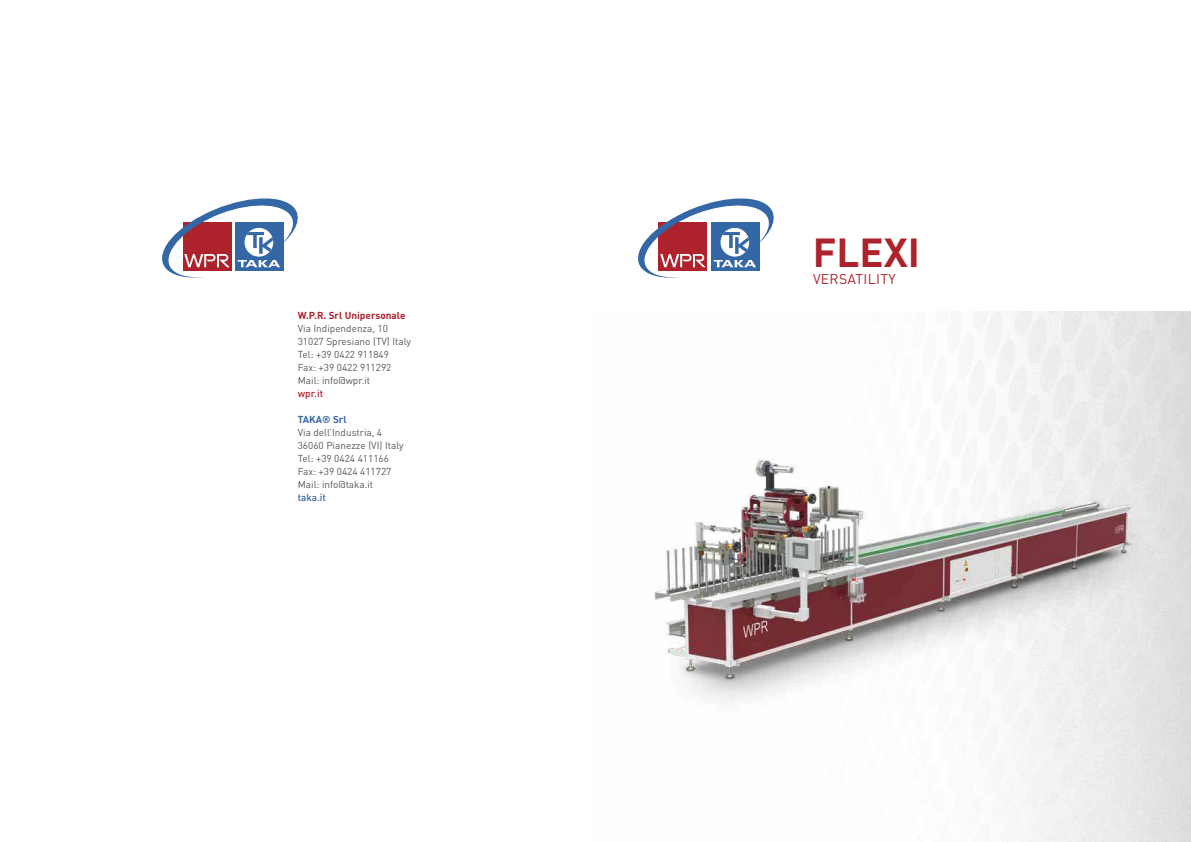
<style>
.page{position:relative;width:1191px;height:842px;background:#fff}
.page>*{position:absolute;margin:0;border:0;box-sizing:border-box;transform-origin:0 0}
.t1{font:700 40px "DIN Pro";color:#ad222b}
.t2{font:14px "DIN Pro";letter-spacing:.02em;color:#ad222b}
.t3{font:10px/13px "DIN Pro";color:#575756}
.t4{font:700 10px "DIN Pro";color:#ad222b}
.t5{font:700 10px "DIN Pro";color:#3467a5}
.t6{font:500 10px "DIN Pro";letter-spacing:-.005em;color:#3467a5}
.t7{font:500 10px "DIN Pro";color:#ad222b}
</style>
<div class="page">
<svg style="left:638px;top:198px;width:136px;height:80px"></svg>
<svg style="left:162px;top:198px;width:136px;height:80px"></svg>
<img style="left:653px;top:431px;width:495px;height:292px">
<p class="t4" style="left:298px;top:307px;width:109px">W.P.R. Srl Unipersonale</p>
<p class="t3" style="left:298px;top:321px;width:115px">Via Indipendenza, 10<br>31027 Spresiano (TV) Italy<br>Tel: +39 0422 911849<br>Fax: +39 0422 911292<br>Mail: info@wpr.it</p>
<p class="t7" style="left:298px;top:385px;width:27px">wpr.it</p>
<p class="t5" style="left:298px;top:411px;width:50px">TAKA® Srl</p>
<p class="t3" style="left:298px;top:425px;width:107px">Via dell’Industria, 4<br>36060 Pianezze (VI) Italy<br>Tel: +39 0424 411166<br>Fax: +39 0424 411727<br>Mail: info@taka.it</p>
<p class="t6" style="left:298px;top:490px;width:30px">taka.it</p>
<h1 class="t1" style="left:813px;top:219px;width:109px">FLEXI</h1>
<h2 class="t2" style="left:813px;top:267px;width:84px">VERSATILITY</h2>
</div>
